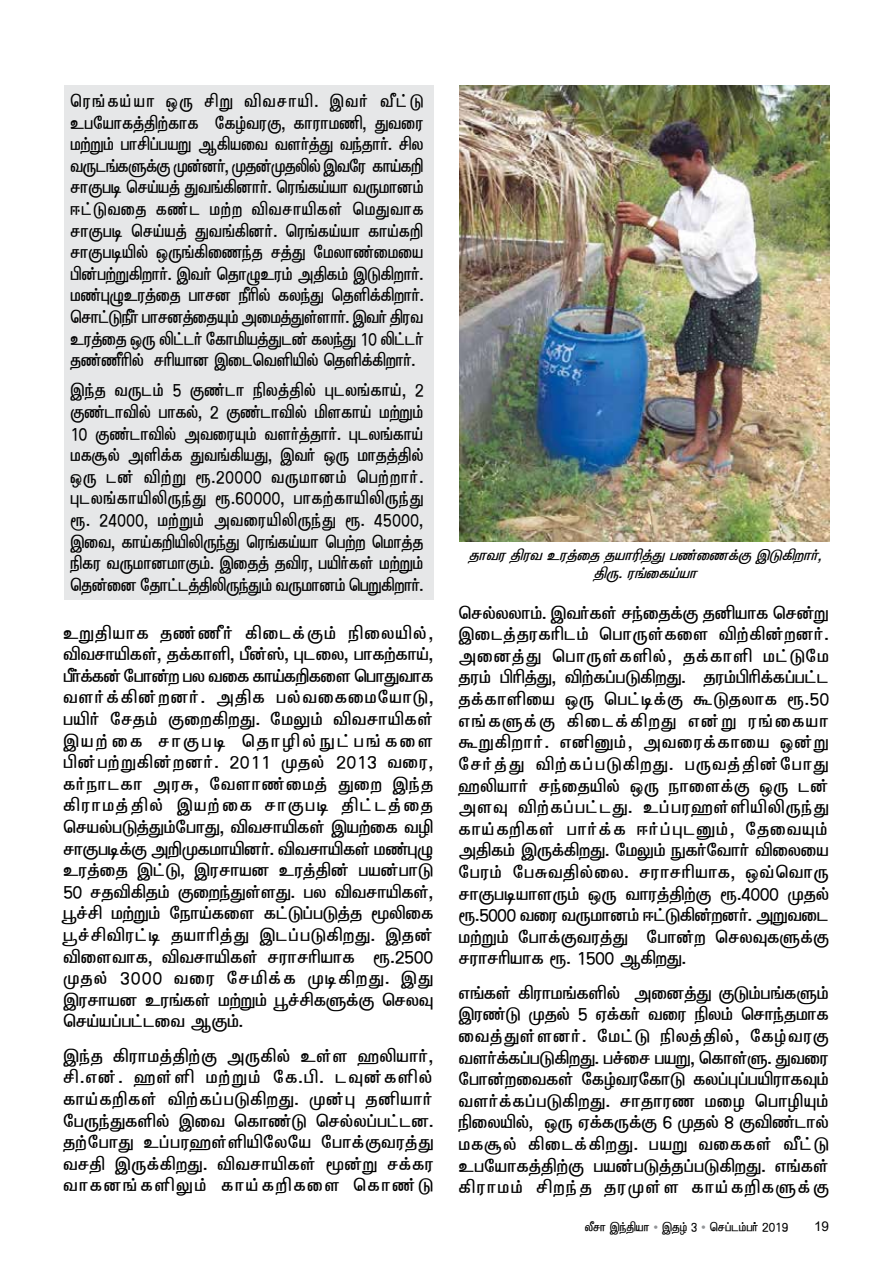
<style>
.page{position:relative;width:893px;height:1263px;background:#fff}
.page>*{position:absolute;margin:0;border:0;box-sizing:border-box;transform-origin:0 0}
.t1{font:18px/21.6px "Sun Tommy Tamil Normal";color:#000;text-align:justify}
.t2{font:18px/21.6px "Sun Tommy Tamil Normal";color:#000;text-align:justify;scale:.9 1}
.t3{font:italic 15px/18px "Sun Tommy Tamil Normal";color:#000;text-align:center}
.t4{font:13.5px "Arial";color:#000}
.t5{font:12.75px "Sun Tommy Tamil Normal";color:#000;scale:.9 1}
.s1{font-family:"Arial";font-size:13.5px;color:#939598}
</style>
<div class="page">
<div style="left:64px;top:85px;width:370px;height:515px;background:#e6e7e8"></div>
<img style="left:459px;top:85px;width:370px;height:457px">
<p class="t2" style="left:71px;top:92px;width:394px">nuq;fa;ah xU rpW tptrhap. ,th; tPl;L cgNahfj;jpw;fhf Nfo;tuF&gt; fhuhkzp&gt; Jtiu kw;Wk; ghrpg;gaW Mfpait tsh;j;J te;jhh;. rpy tUlq;fSf;F Kd;dh;&gt; Kjd;Kjypy; ,tNu fha;fwp rhFgb nra;aj; Jtq;fpdhh;. nuq;fa;ah tUkhdk; &lt;l;Ltij fz;l kw;w tptrhapfs; nkJthf rhFgb nra;aj; Jtq;fpdh;. nuq;fa;ah fha;fwp rhFgbapy; xUq;fpize;j rj;J Nkyhz;ikia gpd;gw;Wfpwhh;. ,th; njhOcuk; mjpfk; ,Lfpwhh;. kz;GOcuj;ij ghrd ePhpy; fye;J njspf;fpwhh;. nrhl;LePh; ghrdj;ijAk; mikj;Js;shh;. ,th; jput cuj;ij xU ypl;lh; Nfhkpaj;Jld; fye;J 10 ypl;lh; jz;zPhpy; rhpahd ,ilntspapy; njspf;fpwhh;.</p>
<p class="t2" style="left:71px;top:381px;width:394px">,e;j tUlk; 5 Fz;lh epyj;jpy; Glyq;fha;&gt; 2<br>Fz;lhtpy; ghfy;&gt; 2 Fz;lhtpy; kpsfha; kw;Wk; 10 Fz;lhtpy; mtiuAk; tsh;j;jhh;. Glyq;fha; kf#y; mspf;f Jtq;fpaJ&gt; ,th; xU khjj;jpy; xU ld; tpw;W &amp;.20000 tUkhdk; ngw;whh;.<br>Glyq;fhapypUe;J &amp;.60000&gt; ghfw;fhapypUe;J &amp;. 24000&gt; kw;Wk; mtiuapypUe;J &amp;. 45000&gt; ,it&gt; fha;fwpapypUe;J nuq;fa;ah ngw;w nkhj;j epfu tUkhdkhFk;. ,ijj; jtpu&gt; gaph;fs; kw;Wk; njd;id Njhl;lj;jpypUe;Jk; tUkhdk; ngWfpwhh;.</p>
<p class="t1" style="left:64px;top:623px;width:372px">cWjpahf jz;zPh; fpilf;Fk; epiyapy;&gt; tptrhapfs;&gt; jf;fhsp&gt; gPd;];&gt; Gliy&gt; ghfw;fha;&gt; gPh;f;fd; Nghd;w gy tif fha;fwpfis nghJthf tsh;f;fpd;wdh;. mjpf gy;tifikNahL&gt; gaph; Nrjk; FiwfpwJ. NkYk; tptrhapfs; ,aw;if rhFgb njhopy;El;gq;fis gpd;gw;Wfpd;wdh;. 2011 Kjy; 2013 tiu&gt; fh;ehlfh muR&gt; Ntshz;ikj; Jiw ,e;j fpuhkj;jpy; ,aw;if rhFgb jpl;lj;ij nray;gLj;Jk;NghJ&gt; tptrhapfs; ,aw;if top rhFgbf;F mwpKfkhapdh;. tptrhapfs; kz;GO cuj;ij ,l;L&gt; ,urhad cuj;jpd; gad;ghL 50 rjtpfpjk; Fiwe;Js;sJ. gy tptrhapfs;&gt; G+r;rp kw;Wk; Neha;fis fl;Lg;gLj;j %ypif g+r;rptpul;b jahhpj;J ,lg;gLfpwJ. ,jd; tpisthf&gt; tptrhapfs; ruhrhpahf &amp;.2500<br>Kjy; 3000 tiu Nrkpf;f KbfpwJ. ,J ,urhad cuq;fs; kw;Wk; G+r;rpfSf;F nryT nra;ag;gl;lit MFk;.</p>
<p class="t1" style="left:64px;top:1047px;width:372px">,e;j fpuhkj;jpw;F mUfpy; cs;s `ypahh;&gt; rp.vd;. `s;sp kw;Wk; Nf.gp. lTd;fspy; fha;fwpfs; tpw;fg;gLfpwJ. Kd;G jdpahh; NgUe;Jfspy; ,it nfhz;L nry;yg;gl;ld. jw;NghJ cg;gu`s;spapNyNa Nghf;Ftuj;J trjp ,Uf;fpwJ. tptrhapfs; %d;W rf;fu thfdq;fspYk; fha;fwpfis nfhz;L</p>
<p class="t3" style="left:469px;top:548px;width:359px">j htujput cuj; ij j ahupj; J gz; izf; F ,Lfpw hh; &gt; jpU.uq; ifa; ah</p>
<p class="t1" style="left:459px;top:604px;width:372px">nry;yyhk;. ,th;fs; re;ijf;F jdpahf nrd;W ,ilj;jufhplk; nghUs;fis tpw;fpd;wdh;. midj;J nghUs;fspy;&gt; jf;fhsp kl;LNk juk; gphpj;J&gt; tpw;fg;gLfpwJ. juk;gphpf;fg;gl;l jf;fhspia xU ngl;bf;F $Ljyhf &amp;.50 vq;fSf;F fpilf;fpwJ vd;W uq;ifah $Wfpwhh;. vdpDk;&gt; mtiuf;fhia xd;W Nrh;j;J tpw;fg;gLfpwJ. gUtj;jpd;NghJ `ypahh; re;ijapy; xU ehisf;F xU ld; msT tpw;fg;gl;lJ. cg;gu`s;spapypUe;J fha;fwpfs; ghh;f;f &lt;h;g;GlDk;&gt; NjitAk; mjpfk; ,Uf;fpwJ. NkYk; Efh;Nthh; tpiyia Nguk; NgRtjpy;iy. ruhrhpahf&gt; xt;nthU rhFgbahsUk; xU thuj;jpw;F &amp;.4000 Kjy; &amp;.5000 tiu tUkhdk; &lt;l;Lfpd;wdh;. mWtil kw;Wk; Nghf;Ftuj;J Nghd;w nryTfSf;F ruhrhpahf &amp;. 1500 MfpwJ.</p>
<p class="t1" style="left:459px;top:984px;width:372px">vq;fs; fpuhkq;fspy; midj;J FLk;gq;fSk; ,uz;L Kjy; 5 Vf;fh; tiu epyk; nrhe;jkhf itj;Js;sdh;. Nkl;L epyj;jpy;&gt; Nfo;tuF tsh;f;fg;gLfpwJ. gr;ir gaW&gt; nfhs;S. Jtiu Nghd;witfs; Nfo;tuNfhL fyg;Gg;gapuhfTk; tsh;f;fg;gLfpwJ. rhjhuz kio nghopAk; epiyapy;&gt; xU Vf;fUf;F 6 Kjy; 8 Ftpz;lhy; kf#y; fpilf;fpwJ. gaW tiffs; tPl;L cgNahfj;jpw;F gad;gLj;jg;gLfpwJ. vq;fs; fpuhkk; rpwe;j juKs;s fha;fwpfSf;F</p>
<p class="t5" style="left:585px;top:1221px;width:227px">yPrh ,e;jpah <span class="s1">•</span> ,jo; 3 <span class="s1">•</span> nrg;lk;gh; 2019</p>
<p class="t4" style="left:814px;top:1217px;width:17px">19</p>
</div>
